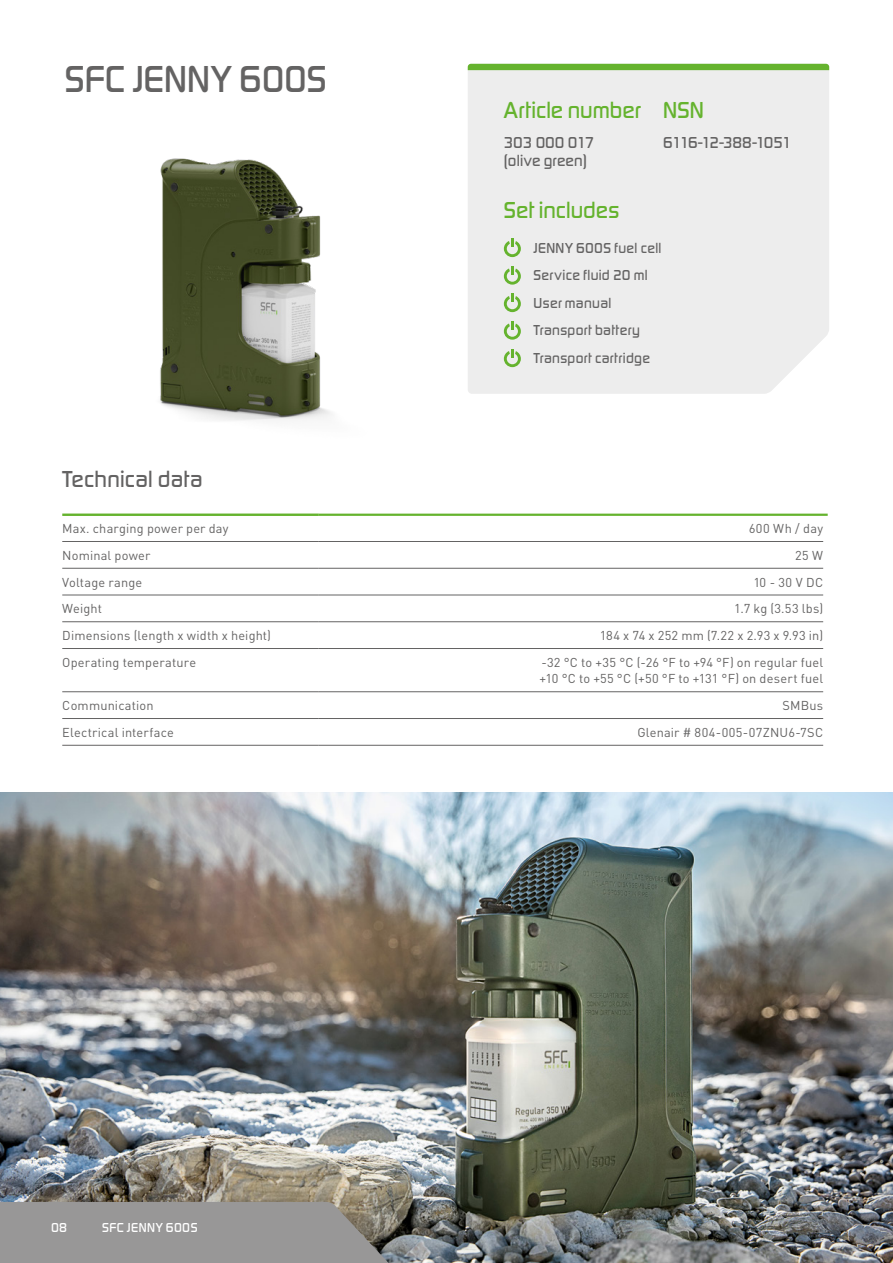
<style>
.page{position:relative;width:893px;height:1263px;background:#fff}
.page>*{position:absolute;margin:0;border:0;box-sizing:border-box;transform-origin:0 0}
.t1{font:500 39px "Digital Sans EF";color:#646363}
.t2{font:500 24px "Digital Sans EF";letter-spacing:.005em;color:#65b32e}
.t3{font:500 24px "Digital Sans EF";letter-spacing:.01em;color:#646363}
.t4{font:500 16.5px/18px "Digital Sans EF";letter-spacing:-.005em;color:#646363}
.t5{font:500 16.5px "Digital Sans EF";letter-spacing:-.06em;color:#646363}
.t6{font:500 15px/27.5px "Digital Sans EF";letter-spacing:.025em;color:#646363}
.t7{font:500 13.5px "Digital Sans EF";letter-spacing:.03em;color:#fff}
.t8{font:12.75px/16.5px "DINOT";letter-spacing:.015em;color:#646363}
</style>
<div class="page">
<img style="left:0;top:792px;width:893px;height:471px">
<div style="left:468px;top:70px;width:361px;height:324px;background:#ededed"></div>
<div style="left:468px;top:64px;width:361px;height:6px;background:#65b32e"></div>
<svg style="left:504px;top:239px;width:17px;height:18px"></svg>
<svg style="left:504px;top:266px;width:17px;height:19px"></svg>
<svg style="left:504px;top:294px;width:17px;height:18px"></svg>
<svg style="left:504px;top:321px;width:17px;height:19px"></svg>
<svg style="left:504px;top:349px;width:17px;height:18px"></svg>
<hr style="left:62px;top:513px;width:257px;height:3px;background:#65b32e">
<hr style="left:319px;top:514px;width:509px;height:2px;background:#65b32e">
<hr style="left:62px;top:541px;width:257px;height:1px;background:#646363">
<hr style="left:319px;top:541px;width:504px;height:1px;background:#646363">
<hr style="left:62px;top:568px;width:257px;height:1px;background:#646363">
<hr style="left:319px;top:568px;width:504px;height:1px;background:#646363">
<hr style="left:62px;top:595px;width:257px;height:1px;background:#646363">
<hr style="left:62px;top:621px;width:257px;height:1px;background:#646363">
<hr style="left:62px;top:648px;width:257px;height:1px;background:#646363">
<hr style="left:62px;top:691px;width:257px;height:1px;background:#646363">
<hr style="left:62px;top:718px;width:257px;height:1px;background:#646363">
<hr style="left:319px;top:595px;width:504px;height:1px;background:#646363">
<hr style="left:319px;top:621px;width:504px;height:1px;background:#646363">
<hr style="left:319px;top:648px;width:504px;height:1px;background:#646363">
<hr style="left:319px;top:691px;width:504px;height:1px;background:#646363">
<hr style="left:319px;top:718px;width:504px;height:1px;background:#646363">
<hr style="left:62px;top:745px;width:257px;height:1px;background:#646363">
<hr style="left:319px;top:745px;width:504px;height:1px;background:#646363">
<svg style="left:0;top:1201px;width:399px;height:62px"></svg>
<img style="left:160px;top:158px;width:172px;height:263px">
<h1 class="t1" style="left:65px;top:56px;width:263px">SFC JENNY 600S</h1>
<h2 class="t3" style="left:62px;top:465px;width:142px">Technical data</h2>
<h2 class="t2" style="left:504px;top:95px;width:139px">Article number</h2>
<p class="t4" style="left:504px;top:133px;width:92px">303 000 017 (olive green)</p>
<h2 class="t2" style="left:663px;top:95px;width:42px">NSN</h2>
<p class="t5" style="left:663px;top:132px;width:130px">6116-12-388-1051</p>
<h2 class="t2" style="left:504px;top:196px;width:117px">Set includes</h2>
<p class="t6" style="left:534px;top:234px;width:129px">JENNY 600S fuel cell<br>Service fluid 20 ml<br>User manual<br>Transport battery<br>Transport cartridge</p>
<p class="t8" style="left:62px;top:519px;width:168px">Max. charging power per day</p>
<p class="t8" style="left:749px;top:519px;width:76px">600 Wh / day</p>
<p class="t8" style="left:62px;top:546px;width:90px">Nominal power</p>
<p class="t8" style="left:796px;top:546px;width:29px">25 W</p>
<p class="t8" style="left:62px;top:572px;width:82px">Voltage range</p>
<p class="t8" style="left:754px;top:572px;width:70px">10 - 30 V DC</p>
<p class="t8" style="left:62px;top:599px;width:41px">Weight</p>
<p class="t8" style="left:734px;top:599px;width:90px">1.7 kg (3.53 lbs)</p>
<p class="t8" style="left:62px;top:626px;width:210px">Dimensions (length x width x height)</p>
<p class="t8" style="left:600px;top:626px;width:225px">184 x 74 x 252 mm (7.22 x 2.93 x 9.93 in)</p>
<p class="t8" style="left:62px;top:653px;width:135px">Operating temperature</p>
<p class="t8" style="left:539px;top:653px;width:285px">-32 °C to +35 °C (-26 °F to +94 °F) on regular fuel +10 °C to +55 °C (+50 °F to +131 °F) on desert fuel</p>
<p class="t8" style="left:62px;top:696px;width:93px">Communication</p>
<p class="t8" style="left:783px;top:696px;width:42px">SMBus</p>
<p class="t8" style="left:62px;top:723px;width:113px">Electrical interface</p>
<p class="t8" style="left:637px;top:723px;width:187px">Glenair # 804-005-07ZNU6-7SC</p>
<p class="t7" style="left:51px;top:1216px;width:18px">08</p>
<p class="t7" style="left:127px;top:1219px;width:72px">EMIL 3 0</p>
<p class="t7" style="left:102px;top:1219px;width:97px">SFC JENNY 600S</p>
<p class="t7" style="left:51px;top:1219px;width:18px">08</p>
</div>
